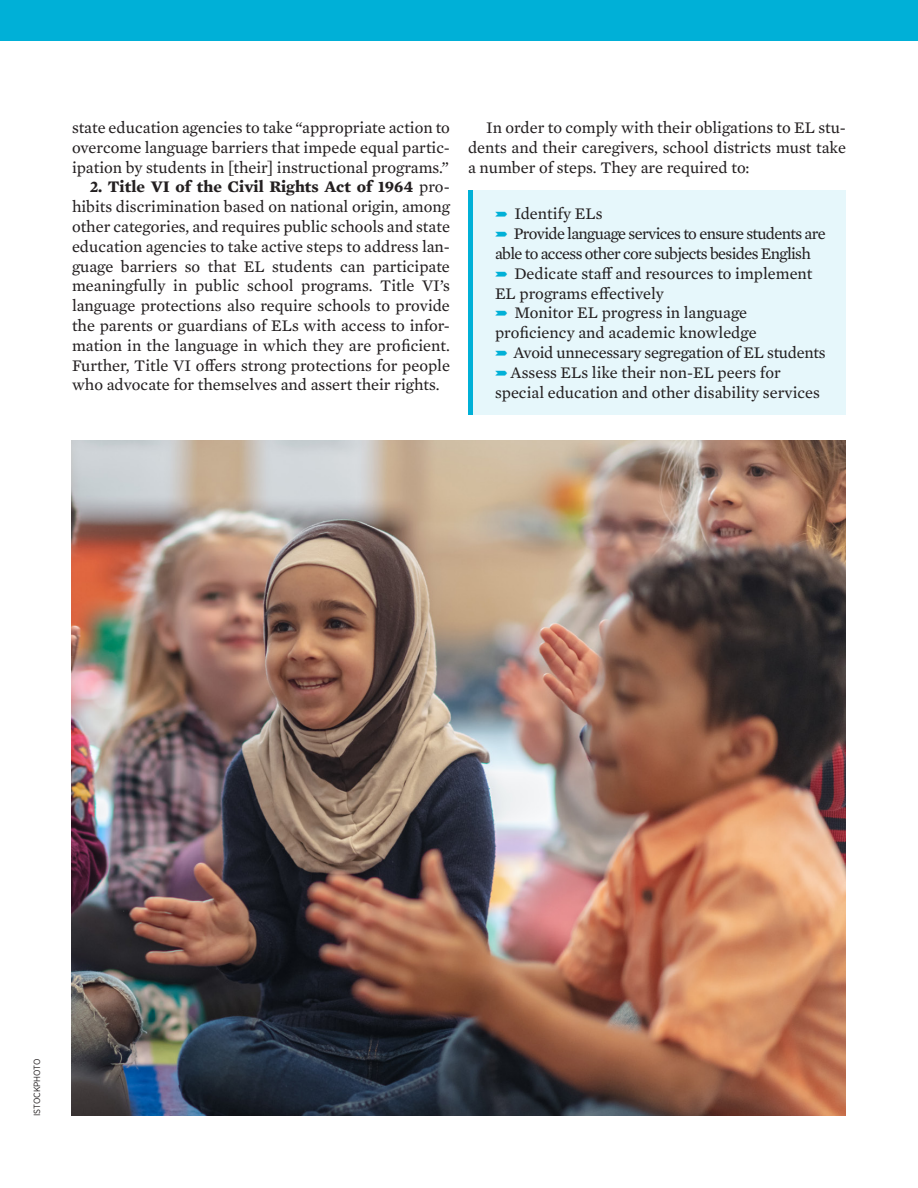
<style>
.page{position:relative;width:918px;height:1188px;background:#fff}
.page>*{position:absolute;margin:0;border:0;box-sizing:border-box;transform-origin:0 0}
.PB_Body_Copy{font:16.5px/19.8px "Mercury Text G2";color:#231f20;text-align:justify}
.PB_Body_Copy-2{font:16.5px/19.8px "Mercury Text G2";letter-spacing:-.04em;color:#231f20}
.Photo_Credit{font:9px "Gotham Narrow";color:#231f20}
.s1{font-weight:700}
.s2{font-size:15.75px;color:#00b0d7}
</style>
<div class="page">
<div style="left:472px;top:190px;width:374px;height:225px;background:#e6f7fb"></div>
<div style="left:0;top:0;width:918px;height:40px;background:#00b0d7"></div>
<hr style="left:468px;top:190px;width:4px;height:225px;background:#00b0d7">
<img style="left:71px;top:441px;width:774px;height:675px">
<p class="PB_Body_Copy" style="left:72px;top:117px;width:379px">state education agencies to take “appropriate action to overcome language barriers that impede equal partic&shy;ipation by students in [their] instructional programs.”</p>
<p class="PB_Body_Copy" style="left:72px;top:176px;width:380px;text-indent:18px"><span class="s1">2. Title VI of the Civil Rights Act of 1964</span> pro&shy;hibits discrimination based on national origin, among other categories, and requires public schools and state education agencies to take active steps to address lan&shy;guage barriers so that EL students can participate meaningfully in public school programs. Title VI’s language protections also require schools to provide the parents or guardians of ELs with access to infor&shy;mation in the language in which they are proficient.<br>Further, Title VI offers strong protections for people who advocate for themselves and assert their rights.</p>
<p class="PB_Body_Copy" style="left:468px;top:117px;width:379px;text-indent:18px">In order to comply with their obligations to EL stu&shy;dents and their caregivers, school districts must take a number of steps. They are required to:</p>
<p class="PB_Body_Copy" style="left:495px;top:203px;width:109px"><span class="s2">•</span> Identify ELs</p>
<p class="PB_Body_Copy-2" style="left:495px;top:223px;width:332px"><span class="s2">•</span> Provide language services to ensure students are able to access other core subjects besides English</p>
<p class="PB_Body_Copy" style="left:495px;top:263px;width:319px"><span class="s2">•</span> Dedicate staff and resources to implement<br>EL programs effectively</p>
<p class="PB_Body_Copy" style="left:495px;top:302px;width:263px"><span class="s2">•</span> Monitor EL progress in language proficiency and academic knowledge</p>
<p class="PB_Body_Copy" style="left:495px;top:342px;width:332px"><span class="s2">•</span> Avoid unnecessary segregation of EL students</p>
<p class="PB_Body_Copy" style="left:495px;top:362px;width:327px"><span class="s2">•</span> Assess ELs like their non-EL peers for special education and other disability services</p>
<p class="Photo_Credit" style="left:31px;top:1116px;width:59px;rotate:-90deg">ISTOCKPHOTO</p>
</div>
